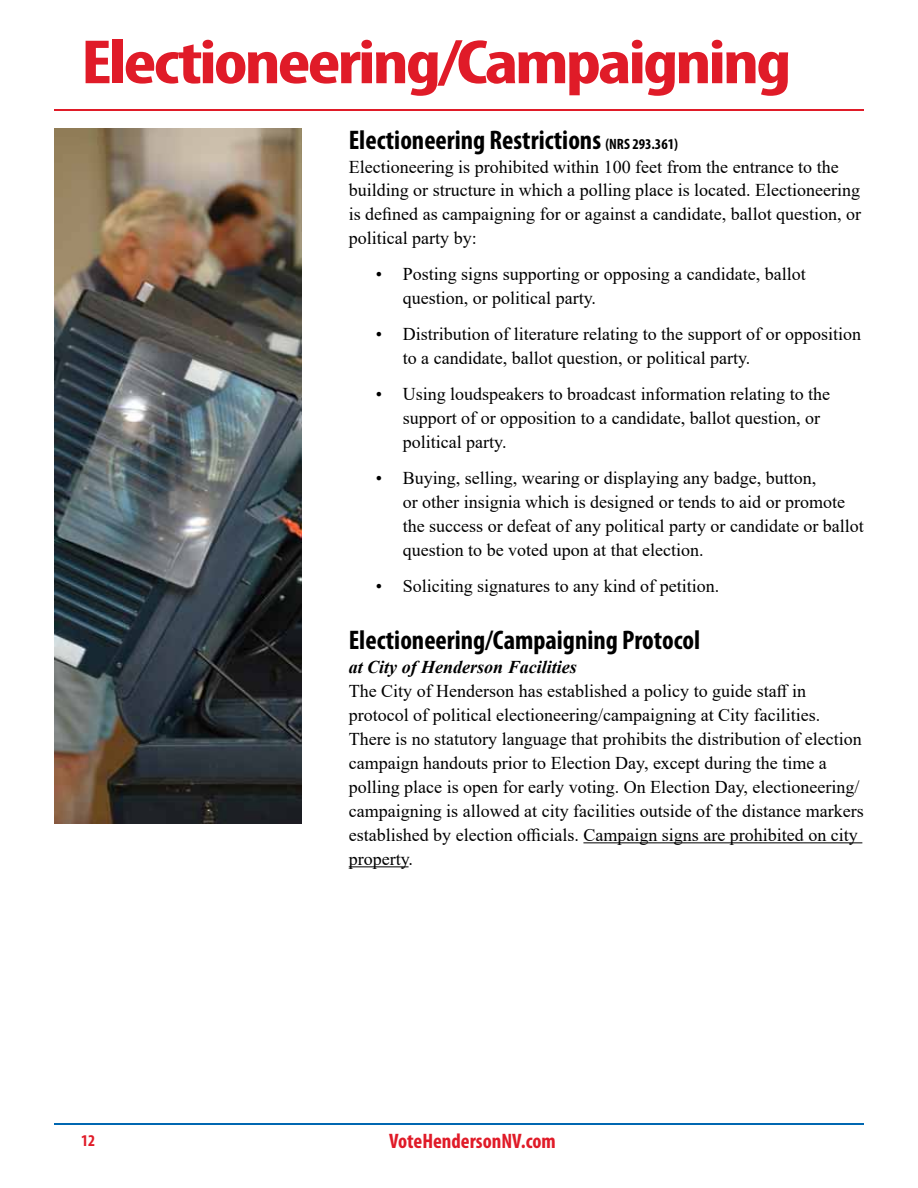
<style>
.page{position:relative;width:918px;height:1188px;background:#fff}
.page>*{position:absolute;margin:0;border:0;box-sizing:border-box;transform-origin:0 0}
.t1{font:700 condensed 63px "Myriad Pro";letter-spacing:-.04em;color:#e01b28;scale:1.25 1}
.t2{font:700 condensed 27px "Myriad Pro";color:#000}
.t3{font:700 condensed 21px "Myriad Pro";color:#e01b28}
.t4{font:18px/24px "Times New Roman";color:#000}
.t5{font:italic 700 18px "Times New Roman";color:#000}
.t6{font:700 condensed 16.5px "Myriad Pro";color:#e01b28}
.s1{font-size:15px}
</style>
<div class="page">
<hr style="left:54px;top:109px;width:810px;height:2px;background:#e01b28">
<hr style="left:54px;top:1123px;width:810px;height:2px;background:#0067b1">
<hr style="left:583px;top:842px;width:279px;height:1px;background:#000">
<hr style="left:349px;top:866px;width:60px;height:1px;background:#000">
<img style="left:54px;top:128px;width:248px;height:695px">
<h1 class="t1" style="left:81px;top:23px;width:570px">Electioneering/Campaigning</h1>
<p class="t6" style="left:81px;top:1131px;width:16px">12</p>
<h2 class="t2" style="left:349px;top:123px;width:331px">Electioneering Restrictions <span class="s1">(NRS 293.361)</span></h2>
<p class="t4" style="left:349px;top:154px;width:514px">Electioneering is prohibited within 100 feet from the entrance to the building or structure in which a polling place is located. Electioneering is defined as campaigning for or against a candidate, ballot question, or political party by:</p>
<p class="t4" style="left:403px;top:262px;width:405px;text-indent:-27px">• Posting signs supporting or opposing a candidate, ballot question, or political party.</p>
<p class="t4" style="left:403px;top:322px;width:460px;text-indent:-27px">• Distribution of literature relating to the support of or opposition to a candidate, ballot question, or political party.</p>
<p class="t4" style="left:403px;top:382px;width:429px;text-indent:-27px">• Using loudspeakers to broadcast information relating to the support of or opposition to a candidate, ballot question, or political party.</p>
<p class="t4" style="left:403px;top:466px;width:463px;text-indent:-27px">• Buying, selling, wearing or displaying any badge, button,<br>or other insignia which is designed or tends to aid or promote the success or defeat of any political party or candidate or ballot question to be voted upon at that election.</p>
<p class="t4" style="left:376px;top:574px;width:345px">• Soliciting signatures to any kind of petition.</p>
<h2 class="t2" style="left:349px;top:623px;width:353px">Electioneering/Campaigning Protocol</h2>
<p class="t5" style="left:349px;top:654px;width:230px">at City of Henderson Facilities</p>
<p class="t4" style="left:349px;top:678px;width:516px">The City of Henderson has established a policy to guide staff in protocol of political electioneering/campaigning at City facilities.<br>There is no statutory language that prohibits the distribution of election campaign handouts prior to Election Day, except during the time a polling place is open for early voting. On Election Day, electioneering/ campaigning is allowed at city facilities outside of the distance markers established by election officials. Campaign signs are prohibited on city property.</p>
<p class="t3" style="left:389px;top:1128px;width:168px">VoteHendersonNV.com</p>
</div>
